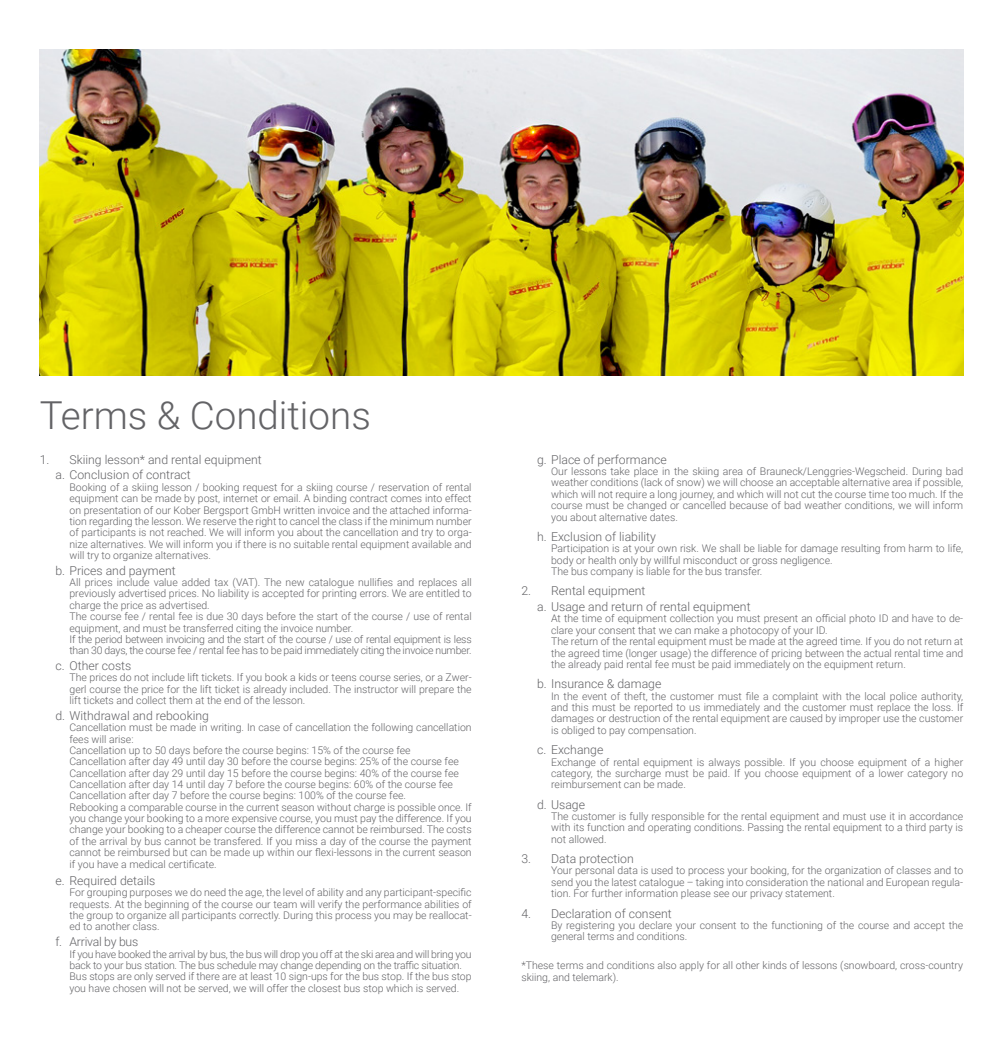
<style>
.page{position:relative;width:1003px;height:1042px;background:#fff}
.page>*{position:absolute;margin:0;border:0;box-sizing:border-box;transform-origin:0 0}
.Inhalt_-_Level_1{font:300 38.5px "Roboto";color:#636366}
.AGBs_-_Überschriften{font:300 12.25px "Roboto";color:#636366}
.AGBs_-_Überschriften-2{font:300 12.25px "Roboto";letter-spacing:-.02em;color:#636366}
.AGBs_-_Text{font:300 10.5px/11.4px "Roboto";color:#636366;text-align:justify}
.AGBs_-_Text-2{font:300 10.5px/11.4px "Roboto";letter-spacing:-.02em;color:#636366}
</style>
<div class="page">
<img style="left:40px;top:50px;width:922px;height:325px">
<p class="Inhalt_-_Level_1" style="left:40px;top:388px;width:332px">Terms &amp; Conditions</p>
<p class="AGBs_-_Überschriften" style="left:40px;top:451px;width:223px">1. Skiing lesson* and rental equipment</p>
<p class="AGBs_-_Überschriften" style="left:55px;top:466px;width:137px">a. Conclusion of contract</p>
<p class="AGBs_-_Text" style="left:69px;top:481px;width:403px">Booking of a skiing lesson / booking request for a skiing course / reservation of rental equipment can be made by post, internet or email. A binding contract comes into effect on presentation of our Kober Bergsport GmbH written invoice and the attached informa&shy;tion regarding the lesson. We reserve the right to cancel the class if the minimum number of participants is not reached. We will inform you about the cancellation and try to orga&shy;nize alternatives. We will inform you if there is no suitable rental equipment available and will try to organize alternatives.</p>
<p class="AGBs_-_Überschriften" style="left:55px;top:562px;width:122px">b. Prices and payment</p>
<p class="AGBs_-_Text" style="left:69px;top:576px;width:403px">All prices include value added tax (VAT). The new catalogue nullifies and replaces all previously advertised prices. No liability is accepted for printing errors. We are entitled to charge the price as advertised.</p>
<p class="AGBs_-_Text" style="left:69px;top:610px;width:403px">The course fee / rental fee is due 30 days before the start of the course / use of rental equipment, and must be transferred citing the invoice number.</p>
<p class="AGBs_-_Text-2" style="left:69px;top:633px;width:403px">If the period between invoicing and the start of the course / use of rental equipment is less than 30 days, the course fee / rental fee has to be paid immediately citing the invoice number.</p>
<p class="AGBs_-_Überschriften" style="left:55px;top:657px;width:77px">c. Other costs</p>
<p class="AGBs_-_Text" style="left:69px;top:671px;width:403px">The prices do not include lift tickets. If you book a kids or teens course series, or a Zwer&shy;gerl course the price for the lift ticket is already included. The instructor will prepare the lift tickets and collect them at the end of the lesson.</p>
<p class="AGBs_-_Überschriften" style="left:55px;top:707px;width:155px">d. Withdrawal and rebooking</p>
<p class="AGBs_-_Text" style="left:69px;top:721px;width:403px">Cancellation must be made in writing. In case of cancellation the following cancellation fees will arise:</p>
<p class="AGBs_-_Text" style="left:69px;top:744px;width:342px">Cancellation up to 50 days before the course begins: 15% of the course fee</p>
<p class="AGBs_-_Text" style="left:69px;top:755px;width:391px">Cancellation after day 49 until day 30 before the course begins: 25% of the course fee</p>
<p class="AGBs_-_Text" style="left:69px;top:767px;width:391px">Cancellation after day 29 until day 15 before the course begins: 40% of the course fee</p>
<p class="AGBs_-_Text" style="left:69px;top:778px;width:385px">Cancellation after day 14 until day 7 before the course begins: 60% of the course fee</p>
<p class="AGBs_-_Text" style="left:69px;top:789px;width:338px">Cancellation after day 7 before the course begins: 100% of the course fee.</p>
<p class="AGBs_-_Text" style="left:69px;top:801px;width:403px">Rebooking a comparable course in the current season without charge is possible once. If you change your booking to a more expensive course, you must pay the difference. If you change your booking to a cheaper course the difference cannot be reimbursed. The costs of the arrival by bus cannot be transfered. If you miss a day of the course the payment cannot be reimbursed but can be made up within our flexi-lessons in the current season if you have a medical certificate.</p>
<p class="AGBs_-_Überschriften" style="left:55px;top:872px;width:101px">e. Required details</p>
<p class="AGBs_-_Text" style="left:69px;top:886px;width:403px">For grouping purposes we do need the age, the level of ability and any participant-specific requests. At the beginning of the course our team will verify the performance abilities of the group to organize all participants correctly. During this process you may be reallocat&shy;ed to another class.</p>
<p class="AGBs_-_Überschriften-2" style="left:55px;top:933px;width:84px">f. Arrival by bus</p>
<p class="AGBs_-_Text-2" style="left:69px;top:948px;width:403px">If you have booked the arrival by bus, the bus will drop you off at the ski area and will bring you back to your bus station. The bus schedule may change depending on the traffic situation.</p>
<p class="AGBs_-_Text" style="left:69px;top:970px;width:403px">Bus stops are only served if there are at least 10 sign-ups for the bus stop. If the bus stop you have chosen will not be served, we will offer the closest bus stop which is served.</p>
<p class="AGBs_-_Überschriften" style="left:537px;top:451px;width:131px">g. Place of performance</p>
<p class="AGBs_-_Text" style="left:551px;top:465px;width:413px">Our lessons take place in the skiing area of Brauneck/Lenggries-Wegscheid. During bad weather conditions (lack of snow) we will choose an acceptable alternative area if possible, which will not require a long journey, and which will not cut the course time too much. If the course must be changed or cancelled because of bad weather conditions, we will inform you about alternative dates.</p>
<p class="AGBs_-_Überschriften" style="left:537px;top:528px;width:120px">h. Exclusion of liability</p>
<p class="AGBs_-_Text" style="left:551px;top:542px;width:413px">Participation is at your own risk. We shall be liable for damage resulting from harm to life, body or health only by willful misconduct or gross negligence.</p>
<p class="AGBs_-_Text" style="left:551px;top:565px;width:213px">The bus company is liable for the bus transfer.</p>
<p class="AGBs_-_Überschriften" style="left:521px;top:582px;width:126px">2. Rental equipment</p>
<p class="AGBs_-_Überschriften" style="left:537px;top:598px;width:215px">a. Usage and return of rental equipment</p>
<p class="AGBs_-_Text" style="left:551px;top:613px;width:413px">At the time of equipment collection you must present an official photo ID and have to de&shy;clare your consent that we can make a photocopy of your ID.</p>
<p class="AGBs_-_Text" style="left:551px;top:635px;width:413px">The return of the rental equipment must be made at the agreed time. If you do not return at the agreed time (longer usage) the difference of pricing between the actual rental time and the already paid rental fee must be paid immediately on the equipment return.</p>
<p class="AGBs_-_Überschriften" style="left:537px;top:675px;width:126px">b. Insurance &amp; damage</p>
<p class="AGBs_-_Text" style="left:551px;top:690px;width:413px">In the event of theft, the customer must file a complaint with the local police authority, and this must be reported to us immediately and the customer must replace the loss. If damages or destruction of the rental equipment are caused by improper use the customer is obliged to pay compensation.</p>
<p class="AGBs_-_Überschriften" style="left:537px;top:741px;width:68px">c. Exchange</p>
<p class="AGBs_-_Text" style="left:551px;top:756px;width:413px">Exchange of rental equipment is always possible. If you choose equipment of a higher category, the surcharge must be paid. If you choose equipment of a lower category no reimbursement can be made.</p>
<p class="AGBs_-_Überschriften" style="left:537px;top:795px;width:49px">d. Usage</p>
<p class="AGBs_-_Text" style="left:551px;top:810px;width:413px">The customer is fully responsible for the rental equipment and must use it in accordance with its function and operating conditions. Passing the rental equipment to a third party is not allowed.</p>
<p class="AGBs_-_Überschriften" style="left:521px;top:850px;width:114px">3. Data protection</p>
<p class="AGBs_-_Text" style="left:551px;top:864px;width:413px">Your personal data is used to process your booking, for the organization of classes and to send you the latest catalogue – taking into consideration the national and European regula&shy;tion. For further information please see our privacy statement.</p>
<p class="AGBs_-_Überschriften" style="left:521px;top:904px;width:152px">4. Declaration of consent</p>
<p class="AGBs_-_Text" style="left:551px;top:919px;width:413px">By registering you declare your consent to the functioning of the course and accept the general terms and conditions.</p>
<p class="AGBs_-_Text" style="left:521px;top:959px;width:443px">*These terms and conditions also apply for all other kinds of lessons (snowboard, cross-country skiing, and telemark).</p>
</div>
